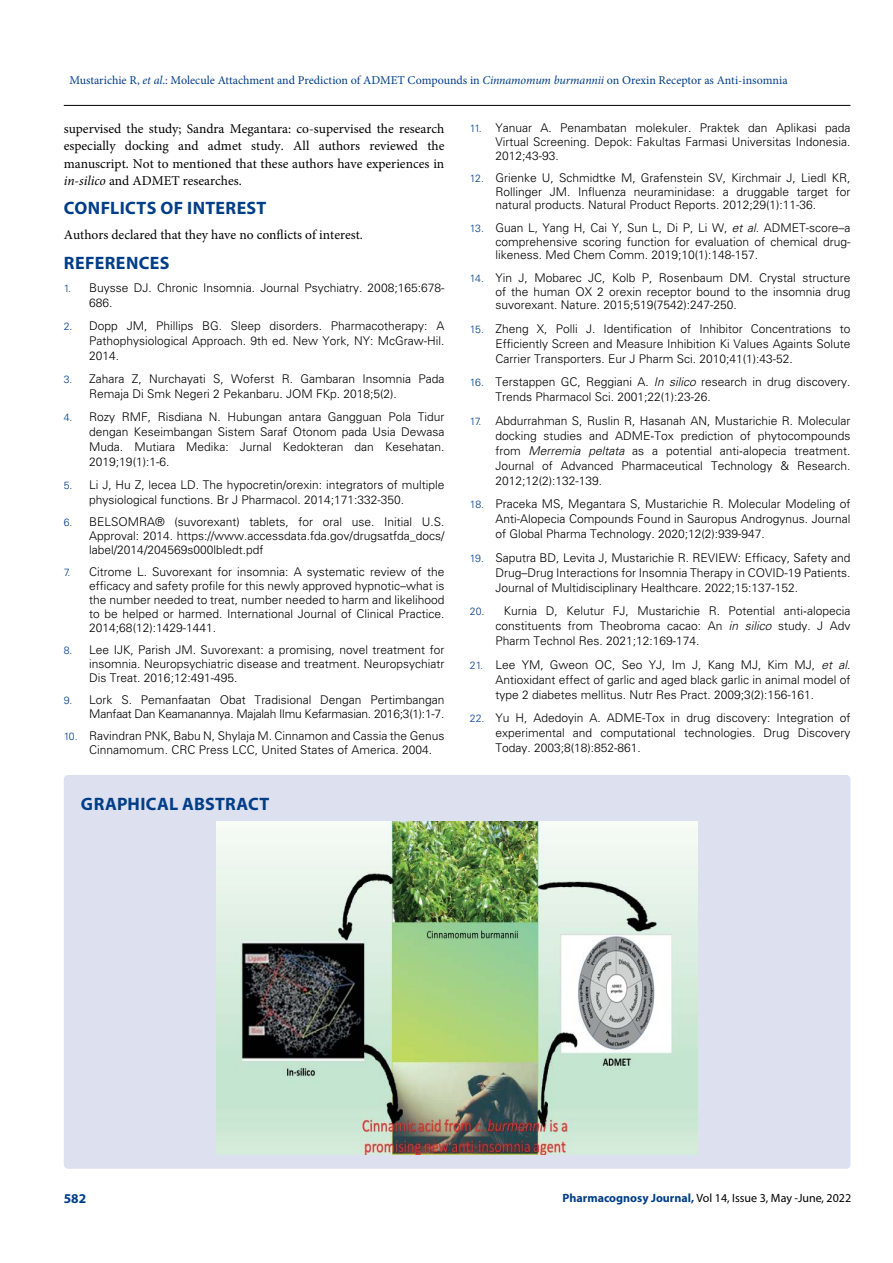
<style>
.page{position:relative;width:893px;height:1263px;background:#fff}
.page>*{position:absolute;margin:0;border:0;box-sizing:border-box;transform-origin:0 0}
.t1{font:700 18px "Myriad Pro";letter-spacing:.02em;color:#003e88}
.t2{font:13.5px/17.2px "Minion Pro";color:#000;text-align:justify}
.t3{font:700 13.5px "Myriad Pro";color:#003e88}
.t4{font:300 12px/13.8px "Univers LT Std";color:#000;text-align:justify}
.t5{font:12px "Minion Pro";color:#003e88}
.t6{font:12px "Myriad Pro";color:#000}
.s1{font-style:italic}
.s2{font-size:10.5px;color:#003e88}
.s3{font-family:"Cambria Math";font-weight:400}
.s4{font-weight:700;color:#003e88}
</style>
<div class="page">
<hr style="left:64px;top:105px;width:786px;height:1px;background:#000">
<div style="left:64px;top:775px;width:786px;height:394px;background:#dde0ef;border-radius:4px"></div>
<img style="left:216px;top:821px;width:482px;height:334px">
<p class="t5" style="left:69px;top:72px;width:720px">Mustarichie R, <span class="s1">et al</span>.: Molecule Attachment and Prediction of ADMET Compounds in <span class="s1">Cinnamomum burmannii</span> on Orexin Receptor as Anti-insomnia</p>
<p class="t2" style="left:64px;top:120px;width:382px">supervised the study; Sandra Megantara: co-supervised the research especially docking and admet study. All authors reviewed the manuscript. Not to mentioned that these authors have experiences in <span class="s1">in-silico</span> and ADMET researches.</p>
<h1 class="t1" style="left:64px;top:197px;width:204px">CONFLICTS OF INTEREST</h1>
<p class="t2" style="left:64px;top:226px;width:301px">Authors declared that they have no conflicts of interest.</p>
<h1 class="t1" style="left:64px;top:251px;width:107px">REFERENCES</h1>
<p class="t4" style="left:89px;top:280px;width:357px;line-height:14.9px;text-indent:-26px"><span class="s2">1.</span> Buysse DJ. Chronic Insomnia. Journal Psychiatry. 2008;165:678-<br>686.</p>
<p class="t4" style="left:89px;top:318px;width:357px;line-height:14.9px;text-indent:-26px"><span class="s2">2.</span> Dopp JM, Phillips BG. Sleep disorders. Pharmacotherapy: A Pathophysiological Approach. 9th ed. New York, NY: McGraw-Hil.<br>2014.</p>
<p class="t4" style="left:89px;top:371px;width:357px;line-height:14.9px;text-indent:-26px"><span class="s2">3.</span> Zahara Z, Nurchayati S, Woferst R. Gambaran Insomnia Pada<br>Remaja Di Smk Negeri 2 Pekanbaru. JOM FKp. 2018;5(2).</p>
<p class="t4" style="left:89px;top:410px;width:357px;line-height:14.9px;text-indent:-26px"><span class="s2">4.</span> Rozy RMF, Risdiana N. Hubungan antara Gangguan Pola Tidur dengan Keseimbangan Sistem Saraf Otonom pada Usia Dewasa Muda. Mutiara Medika: Jurnal Kedokteran dan Kesehatan.<br>2019;19(1):1-6.</p>
<p class="t4" style="left:89px;top:478px;width:357px;line-height:14.9px;text-indent:-26px"><span class="s2">5.</span> Li J, Hu Z, lecea LD. The hypocretin/orexin: integrators of multiple physiological functions. Br J Pharmacol. 2014;171:332-350.</p>
<p class="t4" style="left:89px;top:515px;width:357px;text-indent:-26px"><span class="s2">6.</span> BELSOMRA® (suvorexant) tablets, for oral use. Initial U.S.<br>Approval: 2014. https://www.accessdata.fda.gov/drugsatfda_docs/ label/2014/204569s000lbledt.pdf</p>
<p class="t4" style="left:89px;top:565px;width:357px;text-indent:-26px"><span class="s2">7.</span> Citrome L. Suvorexant for insomnia: A systematic review of the efficacy and safety profile for this newly approved hypnotic–what is the number needed to treat, number needed to harm and likelihood to be helped or harmed. International Journal of Clinical Practice.<br>2014;68(12):1429-1441.</p>
<p class="t4" style="left:89px;top:643px;width:357px;text-indent:-26px"><span class="s2">8.</span> Lee IJK, Parish JM. Suvorexant: a promising, novel treatment for insomnia. Neuropsychiatric disease and treatment. Neuropsychiatr Dis Treat. 2016;12:491-495.</p>
<p class="t4" style="left:64px;top:693px;width:382px;text-align:right"><span class="s2">9.</span> Lork S. Pemanfaatan Obat Tradisional Dengan Pertimbangan<br>Manfaat Dan Keamanannya. Majalah Ilmu Kefarmasian. 2016;3(1):1-7.</p>
<p class="t4" style="left:89px;top:729px;width:357px;text-indent:-26px"><span class="s2">10.</span> Ravindran PNK, Babu N, Shylaja M. Cinnamon and Cassia the Genus<br>Cinnamomum. CRC Press LCC, United States of America. 2004.</p>
<p class="t4" style="left:495px;top:121px;width:357px;text-indent:-26px"><span class="s2">11.</span> Yanuar A. Penambatan molekuler. Praktek dan Aplikasi pada Virtual Screening. Depok: Fakultas Farmasi Universitas Indonesia.<br>2012;43-93.</p>
<p class="t4" style="left:495px;top:171px;width:357px;text-indent:-26px"><span class="s2">12.</span> Grienke U, Schmidtke M, Grafenstein SV, Kirchmair J, Liedl KR, Rollinger JM. Influenza neuraminidase: a druggable target for natural products. Natural Product Reports. 2012;29(1):11-36.</p>
<p class="t4" style="left:495px;top:221px;width:357px;text-indent:-26px"><span class="s2">13.</span> Guan L, Yang H, Cai Y, Sun L, Di P, Li W, <span class="s1">et al</span>. ADMET-score–a comprehensive scoring function for evaluation of chemical drug&shy;likeness. Med Chem Comm. 2019;10(1):148-157.</p>
<p class="t4" style="left:495px;top:271px;width:357px;text-indent:-26px"><span class="s2">14.</span> Yin J, Mobarec JC, Kolb P, Rosenbaum DM. Crystal structure of the human OX 2 orexin receptor bound to the insomnia drug suvorexant. Nature. 2015;519(7542):247-250.</p>
<p class="t4" style="left:495px;top:321px;width:357px;line-height:15px;text-indent:-26px"><span class="s2">15.</span> Zheng X, Polli J. Identification of Inhibitor Concentrations to Efficiently Screen and Measure Inhibition Ki Values Againts Solute Carrier Transporters. Eur J Pharm Sci. 2010;41(1):43-52.</p>
<p class="t4" style="left:495px;top:375px;width:357px;line-height:15px;text-indent:-26px"><span class="s2">16.</span> Terstappen GC, Reggiani A. <span class="s1">In silico</span> research in drug discovery.<br>Trends Pharmacol Sci. 2001;22(1):23-26.</p>
<p class="t4" style="left:495px;top:413px;width:357px;line-height:15px;text-indent:-26px"><span class="s2">17.</span> Abdurrahman S, Ruslin R, Hasanah AN, Mustarichie R. Molecular docking studies and ADME<span class="s3">‑</span>Tox prediction of phytocompounds from <span class="s1">Merremia peltata</span> as a potential anti<span class="s3">‑</span>alopecia treatment.<br>Journal of Advanced Pharmaceutical Technology &amp; Research.<br>2012;12(2):132-139.</p>
<p class="t4" style="left:495px;top:497px;width:357px;line-height:15px;text-indent:-26px"><span class="s2">18.</span> Praceka MS, Megantara S, Mustarichie R. Molecular Modeling of Anti-Alopecia Compounds Found in Sauropus Androgynus. Journal of Global Pharma Technology. 2020;12(2):939-947.</p>
<p class="t4" style="left:495px;top:550px;width:357px;line-height:15px;text-indent:-26px"><span class="s2">19.</span> Saputra BD, Levita J, Mustarichie R. REVIEW: Efficacy, Safety and Drug–Drug Interactions for Insomnia Therapy in COVID-19 Patients.<br>Journal of Multidisciplinary Healthcare. 2022;15:137-152.</p>
<p class="t4" style="left:495px;top:604px;width:357px;line-height:15px;text-indent:-26px"><span class="s2">20.</span> Kurnia D, Kelutur FJ, Mustarichie R. Potential anti<span class="s3">‑</span>alopecia constituents from Theobroma cacao: An <span class="s1">in silico</span> study. J Adv Pharm Technol Res. 2021;12:169-174.</p>
<p class="t4" style="left:495px;top:657px;width:357px;line-height:15px;text-indent:-26px"><span class="s2">21.</span> Lee YM, Gweon OC, Seo YJ, Im J, Kang MJ, Kim MJ, <span class="s1">et al</span>.<br>Antioxidant effect of garlic and aged black garlic in animal model of type 2 diabetes mellitus. Nutr Res Pract. 2009;3(2):156-161.</p>
<p class="t4" style="left:495px;top:711px;width:357px;line-height:15px;text-indent:-26px"><span class="s2">22.</span> Yu H, Adedoyin A. ADME-Tox in drug discovery: Integration of experimental and computational technologies. Drug Discovery Today. 2003;8(18):852-861.</p>
<h1 class="t1" style="left:81px;top:792px;width:190px">GRAPHICAL ABSTRACT</h1>
<p class="t3" style="left:64px;top:1189px;width:24px">582</p>
<p class="t6" style="left:562px;top:1190px;width:290px"><span class="s4">Pharmacognosy Journal,</span> Vol 14, Issue 3, May -June, 2022</p>
</div>
